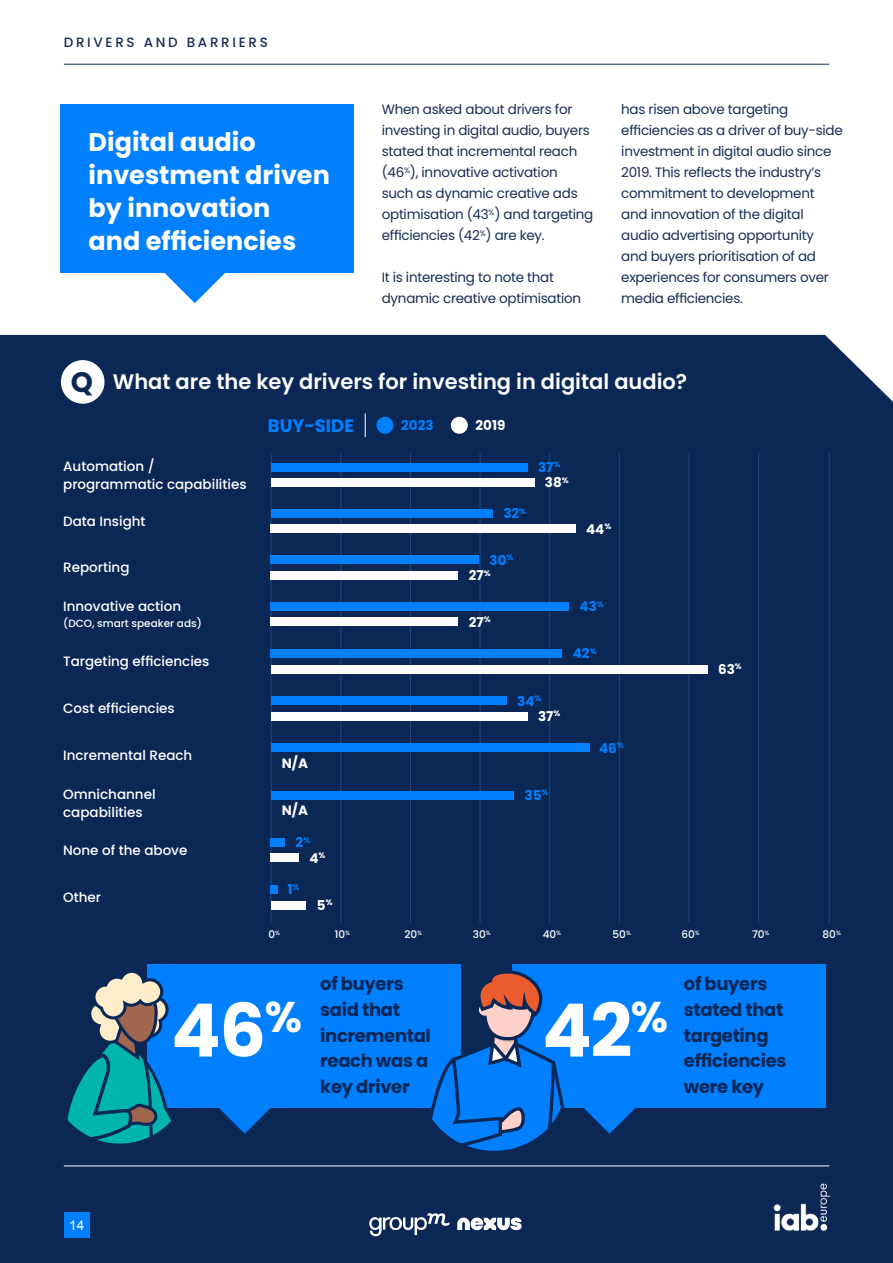
<style>
.page{position:relative;width:893px;height:1263px;background:#fff}
.page>*{position:absolute;margin:0;border:0;box-sizing:border-box;transform-origin:0 0}
.t1{font:700 73.5px "Poppins";color:#fff}
.t2{font:700 28.2px "Poppins";color:#0a2756}
.t3{font:700 25.5px/33px "Poppins";color:#fff}
.t4{font:600 21px "Poppins";color:#fff}
.t5{font:700 18px/25.5px "Poppins";letter-spacing:-.02em;color:#0a2756}
.t6{font:700 18px "Poppins";color:#0080ff}
.t7{font:13.5px/21px "Poppins";letter-spacing:-.02em;color:#182d55}
.t8{font:500 13.5px/18px "Poppins";color:#fff}
.t9{font:700 13.5px/15.5px "Poppins";color:#0080ff}
.t10{font:700 13.5px "Poppins";color:#fff}
.t11{font:500 13.5px "Poppins";letter-spacing:.2em;color:#162d54}
.t12{font:13.5px "Arial";color:#fff}
.t13{font:500 10.5px "Poppins";color:#fff}
.t14{font:700 7.8px "Poppins";color:#fff}
.t15{font:700 7.8px "Poppins";color:#0080ff}
.s1{color:#fff}
</style>
<div class="page">
<div style="left:0;top:335px;width:893px;height:928px;background:#0a2756"></div>
<svg style="left:213px;top:1107px;width:64px;height:27px"></svg>
<div style="left:147px;top:964px;width:313px;height:143px;background:#0080ff"></div>
<svg style="left:578px;top:1107px;width:63px;height:27px"></svg>
<div style="left:512px;top:964px;width:313px;height:143px;background:#0080ff"></div>
<svg style="left:369px;top:1213px;width:81px;height:23px"></svg>
<svg style="left:457px;top:1217px;width:65px;height:13px"></svg>
<div style="left:64px;top:1212px;width:26px;height:26px;background:#0080ff"></div>
<hr style="left:271px;top:453px;width:1px;height:470px;background:#396aae">
<hr style="left:340px;top:453px;width:1px;height:470px;background:#396aae">
<hr style="left:410px;top:453px;width:1px;height:470px;background:#396aae">
<hr style="left:480px;top:453px;width:1px;height:470px;background:#396aae">
<hr style="left:549px;top:453px;width:1px;height:470px;background:#396aae">
<hr style="left:619px;top:453px;width:1px;height:470px;background:#396aae">
<hr style="left:689px;top:453px;width:1px;height:470px;background:#396aae">
<hr style="left:758px;top:453px;width:1px;height:470px;background:#396aae">
<hr style="left:829px;top:453px;width:1px;height:470px;background:#396aae">
<hr style="left:64px;top:1165px;width:765px;height:1px;background:#fff">
<hr style="left:64px;top:64px;width:765px;height:1px;background:#162d54">
<div style="left:271px;top:463px;width:256px;height:8px;background:#0080ff"></div>
<div style="left:271px;top:478px;width:263px;height:9px;background:#fff"></div>
<div style="left:271px;top:509px;width:222px;height:9px;background:#0080ff"></div>
<div style="left:271px;top:525px;width:305px;height:8px;background:#fff"></div>
<div style="left:271px;top:556px;width:208px;height:8px;background:#0080ff"></div>
<div style="left:271px;top:571px;width:187px;height:9px;background:#fff"></div>
<div style="left:271px;top:602px;width:298px;height:9px;background:#0080ff"></div>
<div style="left:271px;top:617px;width:187px;height:9px;background:#fff"></div>
<div style="left:271px;top:649px;width:291px;height:9px;background:#0080ff"></div>
<div style="left:271px;top:665px;width:436px;height:8px;background:#fff"></div>
<div style="left:271px;top:696px;width:236px;height:9px;background:#0080ff"></div>
<div style="left:271px;top:712px;width:256px;height:8px;background:#fff"></div>
<div style="left:271px;top:838px;width:14px;height:9px;background:#0080ff"></div>
<div style="left:271px;top:854px;width:28px;height:8px;background:#fff"></div>
<div style="left:271px;top:885px;width:7px;height:9px;background:#0080ff"></div>
<div style="left:271px;top:901px;width:35px;height:8px;background:#fff"></div>
<div style="left:271px;top:744px;width:319px;height:8px;background:#0080ff"></div>
<div style="left:271px;top:791px;width:242px;height:8px;background:#0080ff"></div>
<div style="left:376px;top:417px;width:17px;height:17px;background:#0080ff;border-radius:50%"></div>
<div style="left:451px;top:417px;width:17px;height:17px;background:#fff;border-radius:50%"></div>
<svg style="left:63px;top:969px;width:114px;height:222px"></svg>
<svg style="left:428px;top:969px;width:137px;height:186px"></svg>
<svg style="left:365px;top:413px;width:1px;height:24px"></svg>
<div style="left:61px;top:360px;width:44px;height:44px;background:#fff;border-radius:50%"></div>
<svg style="left:164px;top:273px;width:61px;height:30px"></svg>
<div style="left:61px;top:105px;width:293px;height:168px;background:#0080ff"></div>
<p class="t11" style="left:64px;top:35px;width:206px">DRIVERS AND BARRIERS</p>
<h3 class="t3" style="left:89px;top:126px;width:243px">Digital audio investment driven by innovation<br>and efficiencies</h3>
<p class="t7" style="left:382px;top:99px;width:213px">When asked about drivers for investing in digital audio, buyers stated that incremental reach (46<sup>%</sup>), innovative activation<br>such as dynamic creative ads optimisation (43<sup>%</sup>) and targeting efficiencies (42<sup>%</sup>) are key.</p>
<p class="t7" style="left:382px;top:267px;width:201px">It is interesting to note that dynamic creative optimisation</p>
<p class="t7" style="left:621px;top:99px;width:223px">has risen above targeting efficiencies as a driver of buy-side investment in digital audio since<br>2019. This reflects the industry’s commitment to development and innovation of the digital audio advertising opportunity and buyers prioritisation of ad experiences for consumers over media efficiencies.</p>
<h2 class="t2" style="left:71px;top:366px;width:24px">Q</h2>
<h3 class="t4" style="left:113px;top:370px;width:576px">What are the key drivers for investing in digital audio?</h3>
<h3 class="t6" style="left:268px;top:415px;width:88px">BUY-SIDE</h3>
<p class="t9" style="left:401px;top:418px;width:34px">2023</p>
<p class="t10" style="left:476px;top:417px;width:31px">2019</p>
<p class="t8" style="left:63px;top:457px;width:185px">Automation / programmatic capabilities</p>
<p class="t9" style="left:545px;top:459px;width:25px;text-indent:-7px">37<sup>%<br></sup><span class="s1">38</span><sup>%</sup></p>
<p class="t9" style="left:503px;top:506px;width:24px">32<sup>%</sup></p>
<p class="t8" style="left:63px;top:512px;width:84px">Data Insight</p>
<p class="t10" style="left:586px;top:521px;width:27px">44<sup>%</sup></p>
<p class="t9" style="left:490px;top:552px;width:25px">30<sup>%</sup></p>
<p class="t10" style="left:469px;top:568px;width:16px">27</p>
<p class="t8" style="left:63px;top:559px;width:68px">Reporting</p>
<p class="t14" style="left:484px;top:568px;width:8px">%</p>
<p class="t8" style="left:63px;top:597px;width:120px">Innovative action</p>
<p class="t13" style="left:63px;top:617px;width:140px">(DCO, smart speaker ads)</p>
<p class="t10" style="left:469px;top:614px;width:23px">27<sup>%</sup></p>
<p class="t9" style="left:580px;top:599px;width:26px">43<sup>%</sup></p>
<p class="t9" style="left:573px;top:646px;width:25px">42<sup>%</sup></p>
<p class="t8" style="left:63px;top:652px;width:148px">Targeting efficiencies</p>
<p class="t14" style="left:735px;top:662px;width:8px">%</p>
<p class="t9" style="left:538px;top:693px;width:17px;text-indent:-21px">34<sup>%<br></sup><span class="s1">37</span></p>
<p class="t10" style="left:718px;top:661px;width:18px">63</p>
<p class="t8" style="left:63px;top:699px;width:113px">Cost efficiencies</p>
<p class="t14" style="left:553px;top:709px;width:8px">%</p>
<p class="t8" style="left:63px;top:747px;width:131px">Incremental Reach</p>
<p class="t10" style="left:282px;top:756px;width:28px">N/A</p>
<p class="t8" style="left:63px;top:785px;width:94px">Omnichannel</p>
<p class="t15" style="left:542px;top:788px;width:8px">%</p>
<p class="t8" style="left:63px;top:803px;width:81px">capabilities</p>
<p class="t10" style="left:282px;top:803px;width:28px">N/A</p>
<p class="t9" style="left:525px;top:787px;width:18px">35</p>
<p class="t8" style="left:63px;top:841px;width:126px">None of the above</p>
<p class="t8" style="left:63px;top:888px;width:39px">Other</p>
<p class="t9" style="left:296px;top:835px;width:16px">2<sup>%</sup></p>
<p class="t9" style="left:288px;top:882px;width:13px">1<sup>%</sup></p>
<p class="t10" style="left:309px;top:850px;width:17px">4<sup>%</sup></p>
<p class="t10" style="left:317px;top:897px;width:17px">5<sup>%</sup></p>
<p class="t9" style="left:599px;top:740px;width:26px">46<sup>%</sup></p>
<p class="t13" style="left:269px;top:928px;width:13px">0<sup>%</sup></p>
<p class="t13" style="left:335px;top:928px;width:17px">10<sup>%</sup></p>
<p class="t13" style="left:404px;top:928px;width:19px">20<sup>%</sup></p>
<p class="t13" style="left:473px;top:928px;width:19px">30<sup>%</sup></p>
<p class="t13" style="left:543px;top:928px;width:20px">40<sup>%</sup></p>
<p class="t13" style="left:613px;top:928px;width:20px">50<sup>%</sup></p>
<p class="t13" style="left:681px;top:928px;width:20px">60<sup>%</sup></p>
<p class="t13" style="left:752px;top:928px;width:19px">70<sup>%</sup></p>
<p class="t13" style="left:823px;top:928px;width:20px">80<sup>%</sup></p>
<p class="t12" style="left:69px;top:1216px;width:17px">14</p>
<h1 class="t1" style="left:171px;top:988px;width:132px">46<sup>%</sup></h1>
<h3 class="t5" style="left:320px;top:971px;width:112px">of buyers said that incremental reach was a key driver</h3>
<h3 class="t5" style="left:684px;top:971px;width:104px">of buyers stated that targeting efficiencies were key</h3>
<h1 class="t1" style="left:542px;top:988px;width:128px">42<sup>%</sup></h1>
</div>
